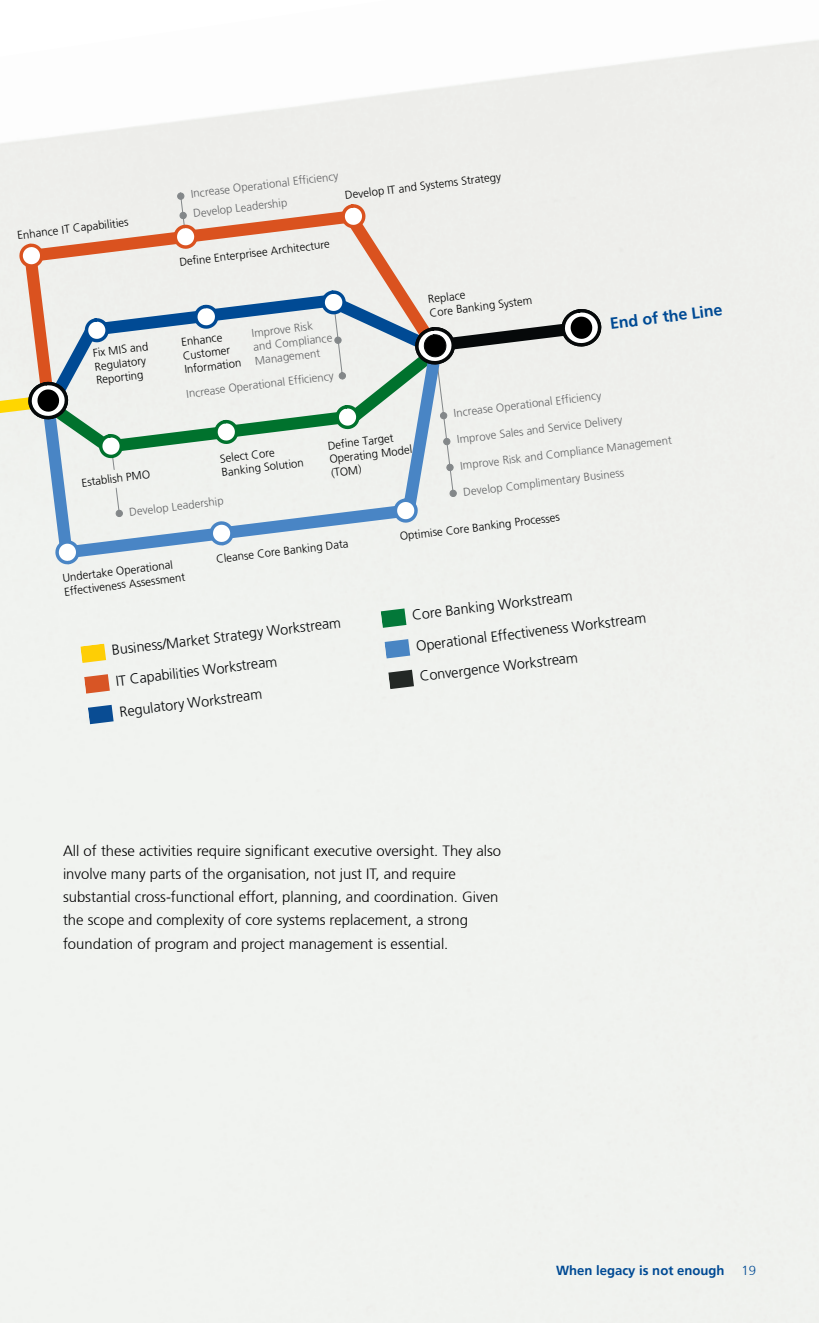
<style>
.page{position:relative;width:819px;height:1323px;background:#fff}
.page>*{position:absolute;margin:0;border:0;box-sizing:border-box;transform-origin:0 0}
.t1{font:700 16.1px "Frutiger";color:#004a94}
.t2{font:300 14.88px/23.3px "Frutiger 45";color:#000}
.t3{font:300 14.53px/30.8px "Frutiger 45";color:#050709}
.t4{font:700 13.12px "Frutiger";color:#004a94}
.t5{font:300 13.12px "Frutiger 45";color:#004a94}
.t6{font:300 11.38px/13.7px "Frutiger 45";color:#000}
.t7{font:300 11.38px/13.8px "Frutiger 45";color:#636466}
</style>
<div class="page">
<svg style="left:17px;top:203px;width:432px;height:177px;background:#ebd8cf"></svg>
<svg style="left:19px;top:242px;width:25px;height:26px"></svg>
<svg style="left:341px;top:202px;width:25px;height:27px"></svg>
<svg style="left:173px;top:198px;width:25px;height:51px"></svg>
<div style="left:450px;top:490px;width:7px;height:7px;background:#838789;border-radius:50%"></div>
<div style="left:449px;top:490px;width:8px;height:7px;border:1px solid #838789;border-radius:50%"></div>
<div style="left:177px;top:193px;width:7px;height:7px;background:#838789;border-radius:50%"></div>
<div style="left:177px;top:192px;width:8px;height:8px;border:1px solid #838789;border-radius:50%"></div>
<svg style="left:42px;top:286px;width:411px;height:50px;background:#c2ccd5"></svg>
<svg style="left:194px;top:303px;width:25px;height:26px"></svg>
<svg style="left:84px;top:316px;width:25px;height:20px"></svg>
<svg style="left:321px;top:288px;width:25px;height:48px"></svg>
<svg style="left:40px;top:336px;width:375px;height:7px;background:#d6dbdf"></svg>
<svg style="left:36px;top:343px;width:412px;height:230px"></svg>
<svg style="left:53px;top:538px;width:29px;height:28px"></svg>
<svg style="left:207px;top:519px;width:29px;height:28px"></svg>
<svg style="left:393px;top:497px;width:25px;height:26px"></svg>
<svg style="left:214px;top:418px;width:25px;height:26px"></svg>
<svg style="left:335px;top:403px;width:25px;height:27px"></svg>
<svg style="left:415px;top:307px;width:186px;height:184px;background:#d2d5d5"></svg>
<svg style="left:0;top:380px;width:68px;height:65px;background:#b3b8a9"></svg>
<svg style="left:115px;top:487px;width:5px;height:24px"></svg>
<svg style="left:98px;top:432px;width:26px;height:39px"></svg>
<svg style="left:80px;top:644px;width:26px;height:19px"></svg>
<svg style="left:84px;top:674px;width:26px;height:20px"></svg>
<svg style="left:88px;top:705px;width:26px;height:19px"></svg>
<svg style="left:380px;top:578px;width:23px;height:19px"></svg>
<svg style="left:381px;top:608px;width:25px;height:20px"></svg>
<svg style="left:384px;top:639px;width:26px;height:19px"></svg>
<svg style="left:388px;top:670px;width:26px;height:19px"></svg>
<p class="t6" style="left:17px;top:229px;width:113px;rotate:-7deg">Enhance IT Capabilities</p>
<p class="t7" style="left:190px;top:187px;width:150px;rotate:-7deg">Increase Operational Efficiency</p>
<p class="t6" style="left:344px;top:189px;width:159px;rotate:-7deg">Develop IT and Systems Strategy</p>
<p class="t7" style="left:192px;top:207px;width:96px;rotate:-7deg">Develop Leadership</p>
<p class="t6" style="left:179px;top:255px;width:153px;rotate:-7deg">Define Enterprisee Architecture</p>
<p class="t6" style="left:427px;top:293px;width:105px;rotate:-7deg">Replace<br>Core Banking System</p>
<h1 class="t1" style="left:609px;top:314px;width:115px;rotate:-7deg">End of the Line</h1>
<p class="t7" style="left:251px;top:327px;width:81px;rotate:-7deg">Improve Risk and Compliance<br>Management</p>
<p class="t6" style="left:180px;top:336px;width:58px;rotate:-7deg">Enhance<br>Customer<br>Information</p>
<p class="t6" style="left:92px;top:346px;width:57px;rotate:-7deg">Fix MIS and<br>Regulatory<br>Reporting</p>
<p class="t7" style="left:186px;top:387px;width:150px;rotate:-7deg">Increase Operational Efficiency</p>
<p class="t7" style="left:453px;top:406px;width:150px;rotate:-7deg">Increase Operational Efficiency</p>
<p class="t7" style="left:456px;top:433px;width:168px;rotate:-7deg">Improve Sales and Service Delivery</p>
<p class="t7" style="left:463px;top:485px;width:163px;rotate:-7deg">Develop Complimentary Business</p>
<p class="t6" style="left:327px;top:439px;width:85px;rotate:-7deg">Define Target<br>Operating Model (TOM)</p>
<p class="t7" style="left:459px;top:459px;width:215px;rotate:-7deg">Improve Risk and Compliance Management</p>
<p class="t6" style="left:219px;top:452px;width:84px;rotate:-7deg">Select Core<br>Banking Solution</p>
<p class="t6" style="left:81px;top:476px;width:71px;rotate:-7deg">Establish PMO</p>
<p class="t7" style="left:129px;top:505px;width:96px;rotate:-7deg">Develop Leadership</p>
<p class="t6" style="left:399px;top:530px;width:163px;rotate:-7deg">Optimise Core Banking Processes</p>
<p class="t6" style="left:216px;top:553px;width:135px;rotate:-7deg">Cleanse Core Banking Data</p>
<p class="t6" style="left:62px;top:571px;width:123px;rotate:-7deg">Undertake Operational<br>Effectiveness Assessment</p>
<p class="t3" style="left:411px;top:600px;width:233px;rotate:-7deg">Core Banking Workstream<br>Operational Effectiveness Workstream<br>Convergence Workstream</p>
<p class="t3" style="left:110px;top:635px;width:232px;rotate:-7deg">Business/Market Strategy Workstream<br>IT Capabilities Workstream<br>Regulatory Workstream</p>
<p class="t2" style="left:63px;top:839px;width:440px">All of these activities require significant executive oversight. They also involve many parts of the organisation, not just IT, and require substantial cross-functional effort, planning, and coordination. Given the scope and complexity of core systems replacement, a strong foundation of program and project management is essential.</p>
<p class="t4" style="left:556px;top:1263px;width:170px">When legacy is not enough</p>
<p class="t5" style="left:741px;top:1263px;width:16px">19</p>
</div>
